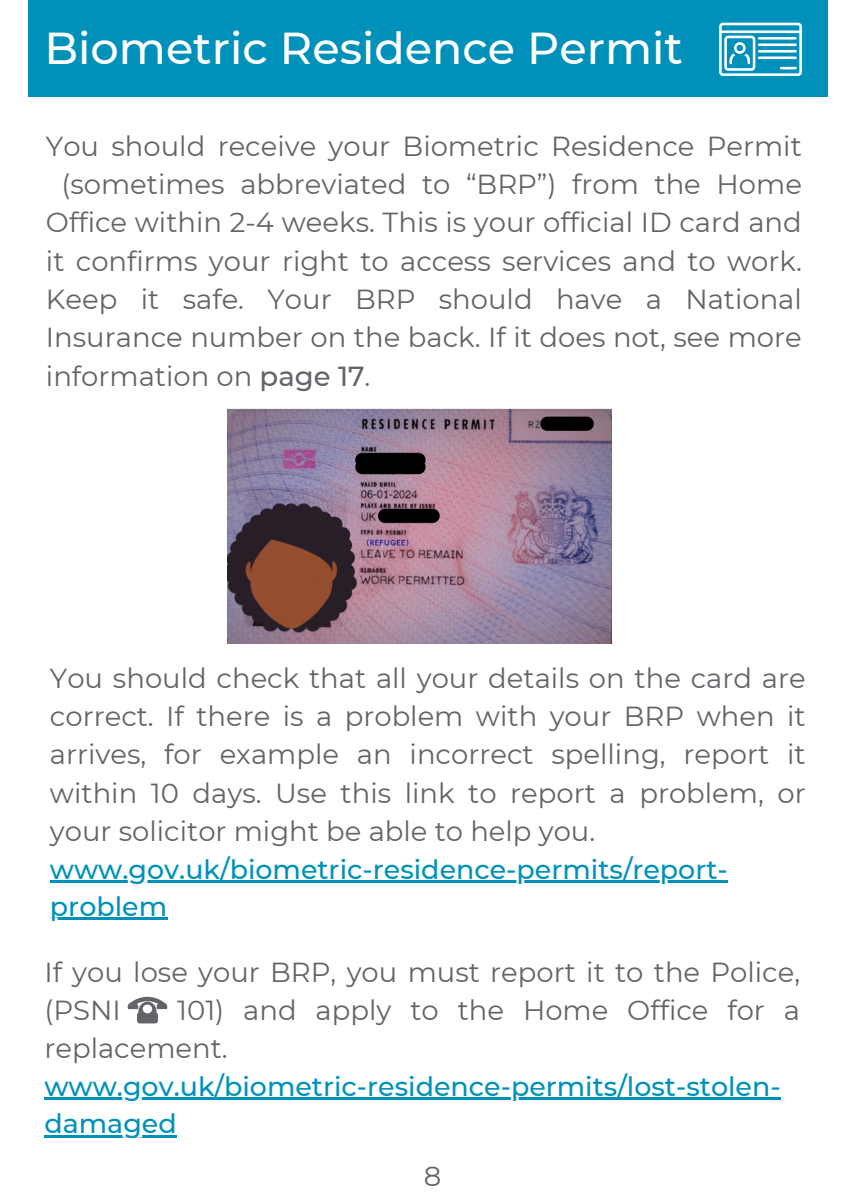
<style>
.page{position:relative;width:856px;height:1193px;background:#fff}
.page>*{position:absolute;margin:0;border:0;box-sizing:border-box;transform-origin:0 0}
.t1{font:500 44.6px "Montserrat";color:#fff}
.t2{font:27.5px/38.2px "Montserrat";color:#626469}
.t3{font:500 26.9px/37.5px "Montserrat";color:#0091ba}
.s1{font-weight:500}
</style>
<div class="page">
<div style="left:28px;top:0;width:800px;height:96px;background:#0091ba"></div>
<svg style="left:719px;top:23px;width:83px;height:53px"></svg>
<img style="left:228px;top:409px;width:384px;height:234px">
<hr style="left:50px;top:879px;width:678px;height:3px;background:#0091ba">
<hr style="left:50px;top:917px;width:117px;height:3px;background:#0091ba">
<hr style="left:44px;top:1096px;width:737px;height:3px;background:#0091ba">
<hr style="left:44px;top:1134px;width:133px;height:3px;background:#0091ba">
<svg style="left:128px;top:996px;width:39px;height:27px"></svg>
<h1 class="t1" style="left:44px;top:21px;width:640px">Biometric Residence Permit</h1>
<p class="t2" style="left:46px;top:127px;width:757px">You should receive your Biometric Residence Permit</p>
<p class="t2" style="left:61px;top:165px;width:742px">(sometimes abbreviated to “BRP”) from the Home</p>
<p class="t2" style="left:46px;top:203px;width:757px">Office within 2-4 weeks. This is your official ID card and</p>
<p class="t2" style="left:46px;top:242px;width:757px">it confirms your right to access services and to work.</p>
<p class="t2" style="left:46px;top:280px;width:757px">Keep it safe. Your BRP should have a National</p>
<p class="t2" style="left:46px;top:318px;width:757px">Insurance number on the back. If it does not, see more</p>
<p class="t2" style="left:46px;top:356px;width:326px">information on <span class="s1">page 17</span>.</p>
<p class="t2" style="left:50px;top:658px;width:757px;text-align:justify">You should check that all your details on the card are correct. If there is a problem with your BRP when it arrives, for example an incorrect spelling, report it within 10 days. Use this link to report a problem, or your solicitor might be able to help you.</p>
<p class="t3" style="left:50px;top:850px;width:679px">www.gov.uk/biometric-residence-permits/report&shy;problem</p>
<p class="t2" style="left:44px;top:952px;width:757px">If you lose your BRP, you must report it to the Police, (PSNI</p>
<p class="t2" style="left:44px;top:990px;width:757px;text-indent:133px">101) and apply to the Home Office for a replacement.</p>
<p class="t3" style="left:44px;top:1067px;width:738px">www.gov.uk/biometric-residence-permits/lost-stolen&shy;damaged</p>
<p class="t2" style="left:424px;top:1156px;width:19px">8</p>
</div>
